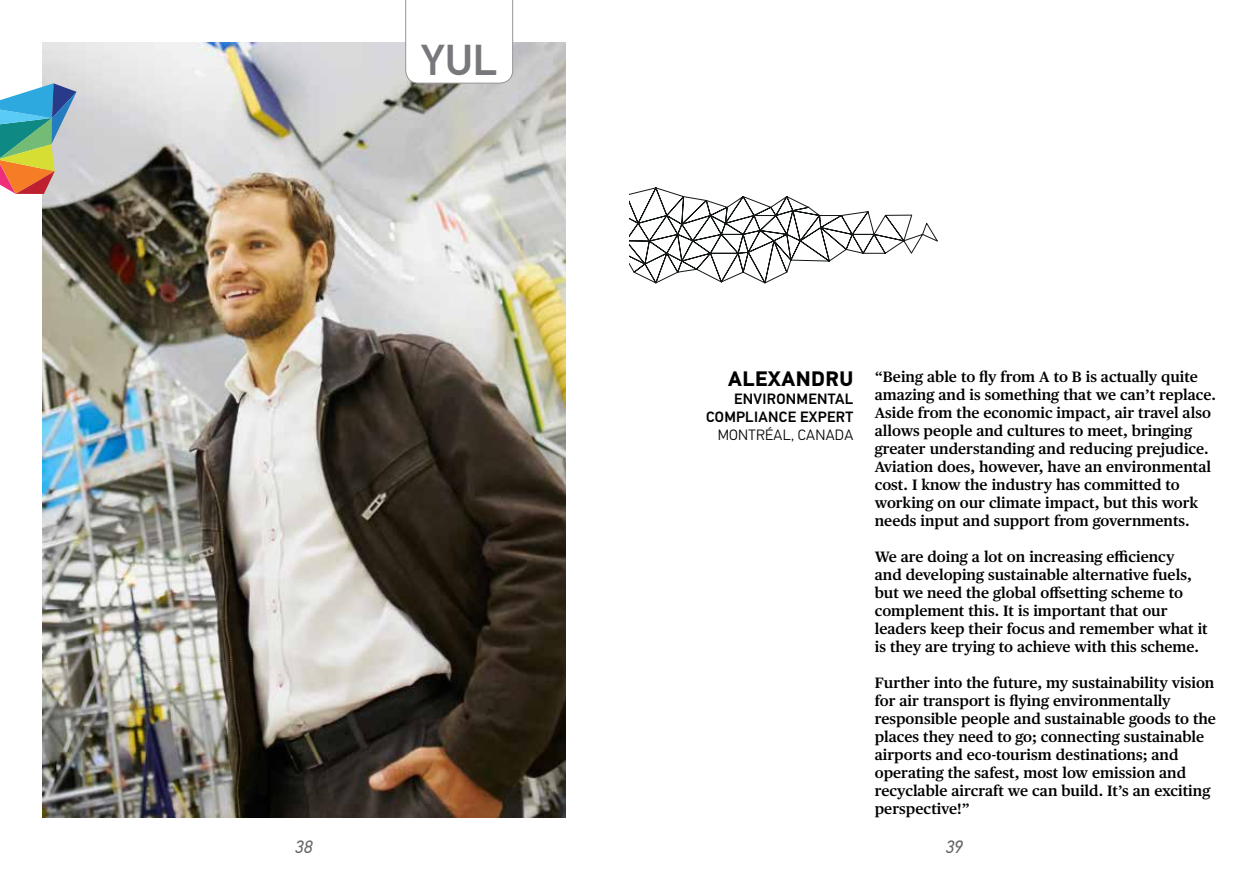
<style>
.page{position:relative;width:1259px;height:893px;background:#fff}
.page>*{position:absolute;margin:0;border:0;box-sizing:border-box;transform-origin:0 0}
.t1{font:500 43.5px "PFDIN Text Pro";color:#77787b}
.t2{font:700 21px "PFDIN Text Pro";letter-spacing:.02em;color:#000}
.t3{font:italic 18px "PFDIN Text Pro";color:#636466}
.t4{font:600 15px/18px "Publico Text";color:#000}
.t5{font:500 15px/18px "PFDIN Text Pro";letter-spacing:.02em;color:#000;text-align:right}
.t6{font:300 15px "PFDIN Text Pro";letter-spacing:.02em;color:#000}
</style>
<div class="page">
<img style="left:43px;top:43px;width:523px;height:774px">
<svg style="left:0;top:83px;width:77px;height:112px;background:#93aa9e"></svg>
<svg style="left:629px;top:187px;width:309px;height:97px"></svg>
<svg style="left:405px;top:0;width:108px;height:84px"></svg>
<h1 class="t1" style="left:421px;top:34px;width:78px">YUL</h1>
<h2 class="t2" style="left:728px;top:366px;width:127px">ALEXANDRU</h2>
<p class="t5" style="left:706px;top:390px;width:149px">ENVIRONMENTAL<br>COMPLIANCE EXPERT</p>
<p class="t6" style="left:717px;top:426px;width:137px">MONTRÉAL, CANADA</p>
<p class="t4" style="left:874px;top:366px;width:343px">“Being able to fly from A to B is actually quite amazing and is something that we can’t replace.<br>Aside from the economic impact, air travel also allows people and cultures to meet, bringing greater understanding and reducing prejudice.<br>Aviation does, however, have an environmental cost. I know the industry has committed to working on our climate impact, but this work needs input and support from governments.</p>
<p class="t4" style="left:874px;top:546px;width:334px">We are doing a lot on increasing efficiency<br>and developing sustainable alternative fuels, but we need the global offsetting scheme to complement this. It is important that our leaders keep their focus and remember what it is they are trying to achieve with this scheme.</p>
<p class="t4" style="left:874px;top:672px;width:343px">Further into the future, my sustainability vision for air transport is flying environmentally responsible people and sustainable goods to the places they need to go; connecting sustainable airports and eco-tourism destinations; and operating the safest, most low emission and recyclable aircraft we can build. It’s an exciting perspective!”</p>
<p class="t3" style="left:295px;top:836px;width:19px">38</p>
<p class="t3" style="left:946px;top:836px;width:19px">39</p>
</div>
